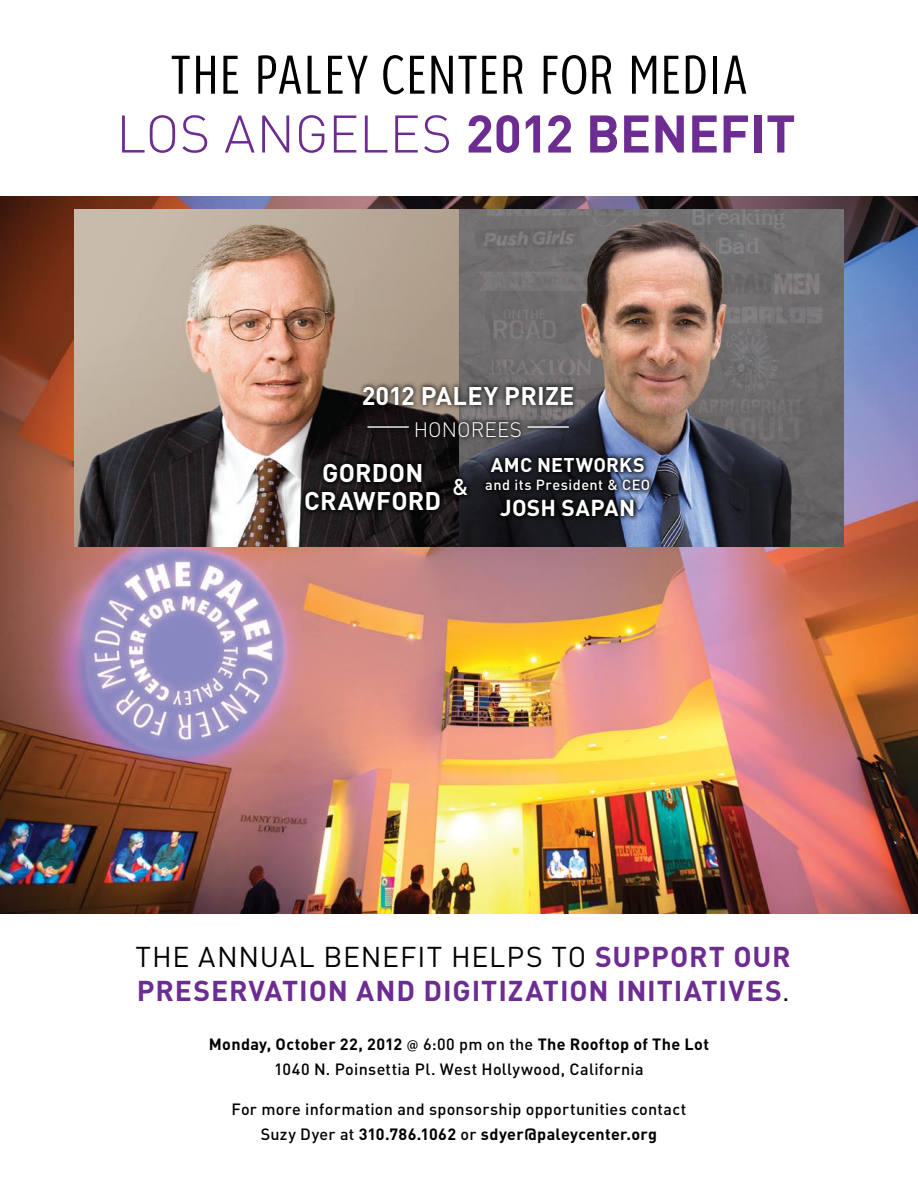
<style>
.page{position:relative;width:918px;height:1188px;background:#fff}
.page>*{position:absolute;margin:0;border:0;box-sizing:border-box;transform-origin:0 0}
.t1{font:700 52.05px "DINOT";letter-spacing:-.005em;color:#6d2c91}
.t2{font:700 28.35px/34.8px "DINOT";letter-spacing:.03em;color:#6d2c91}
.t3{font:700 25.35px/28.8px "DINOT";letter-spacing:.005em;color:#fff;text-align:center}
.t4{font:700 22.8px "DINOT";letter-spacing:.015em;color:#fff}
.t5{font:500 22.65px "DINOT";color:#fff}
.t6{font:300 20.7px "DINOT";letter-spacing:.005em;color:#fff}
.t7{font:700 19.65px "DINOT";letter-spacing:.01em;color:#fff}
.t8{font:500 16.2px/24.9px "DINOT";letter-spacing:.02em;color:#000;text-align:center}
.t9{font:500 14.55px "DINOT";letter-spacing:.035em;color:#fff}
.s1{font-weight:300}
.s2{font-weight:400;color:#000}
.s3{font-weight:700}
.s4{font-family:"Clearview Text Cond"}
</style>
<div class="page">
<img style="left:0;top:197px;width:918px;height:717px">
<svg style="left:592px;top:55px;width:19px;height:39px"></svg>
<svg style="left:172px;top:56px;width:18px;height:38px"></svg>
<svg style="left:196px;top:56px;width:19px;height:38px"></svg>
<svg style="left:223px;top:56px;width:15px;height:38px"></svg>
<svg style="left:258px;top:55px;width:43px;height:39px"></svg>
<svg style="left:308px;top:56px;width:13px;height:38px"></svg>
<svg style="left:328px;top:56px;width:40px;height:38px"></svg>
<svg style="left:383px;top:55px;width:21px;height:39px"></svg>
<svg style="left:410px;top:56px;width:15px;height:38px"></svg>
<svg style="left:431px;top:56px;width:22px;height:38px"></svg>
<svg style="left:459px;top:56px;width:17px;height:38px"></svg>
<svg style="left:482px;top:56px;width:15px;height:38px"></svg>
<svg style="left:504px;top:55px;width:19px;height:39px"></svg>
<svg style="left:544px;top:55px;width:42px;height:39px"></svg>
<svg style="left:632px;top:56px;width:24px;height:38px"></svg>
<svg style="left:664px;top:56px;width:15px;height:38px"></svg>
<svg style="left:686px;top:55px;width:20px;height:39px"></svg>
<hr style="left:713px;top:56px;width:4px;height:38px;background:#000">
<svg style="left:724px;top:56px;width:22px;height:38px"></svg>
<img style="left:75px;top:209px;width:384px;height:338px">
<svg style="left:459px;top:209px;width:384px;height:338px"></svg>
<div style="left:300px;top:381px;width:355px;height:140px;background:#000;opacity:.8"></div>
<hr style="left:367px;top:426px;width:42px;height:2px;background:#fff">
<hr style="left:527px;top:426px;width:42px;height:2px;background:#fff">
<div style="left:300px;top:458px;width:145px;height:58px;background:#000;opacity:.75"></div>
<div style="left:448px;top:473px;width:25px;height:28px;background:#000;opacity:.75"></div>
<div style="left:481px;top:452px;width:174px;height:69px;background:#000;opacity:.75"></div>
<h1 class="t1" style="left:116px;top:100px;width:681px"><span class="s1">LOS ANGELES</span> 2012 BENEFIT</h1>
<h3 class="t3" style="left:362px;top:380px;width:214px">2012 PALEY PRIZE</h3>
<p class="t6" style="left:414px;top:417px;width:110px">HONOREES</p>
<h3 class="t3" style="left:304px;top:457px;width:139px">GORDON<br>CRAWFORD</h3>
<p class="t7" style="left:491px;top:452px;width:155px">AMC NETWORKS</p>
<p class="t9" style="left:485px;top:475px;width:166px">and its President &amp; CEO</p>
<h3 class="t4" style="left:500px;top:492px;width:137px">JOSH SAPAN</h3>
<h3 class="t5" style="left:452px;top:472px;width:18px">&amp;</h3>
<h2 class="t2" style="left:136px;top:938px;width:657px"><span class="s2">THE ANNUAL BENEFIT HELPS TO</span> SUPPORT OUR<br>PRESERVATION AND DIGITIZATION INITIATIVES<span class="s2">.</span></h2>
<p class="t8" style="left:209px;top:1032px;width:502px"><span class="s3">Monday, October 22, 2012</span> <span class="s4">@</span> 6:00 pm on the <span class="s3">The Rooftop of The Lot<br></span>1040 N. Poinsettia Pl. West Hollywood, California</p>
<p class="t8" style="left:231px;top:1097px;width:457px">For more information and sponsorship opportunities contact<br>Suzy Dyer at <span class="s3">310.786.1062</span> or <span class="s3">sdyer@paleycenter.org</span></p>
</div>
